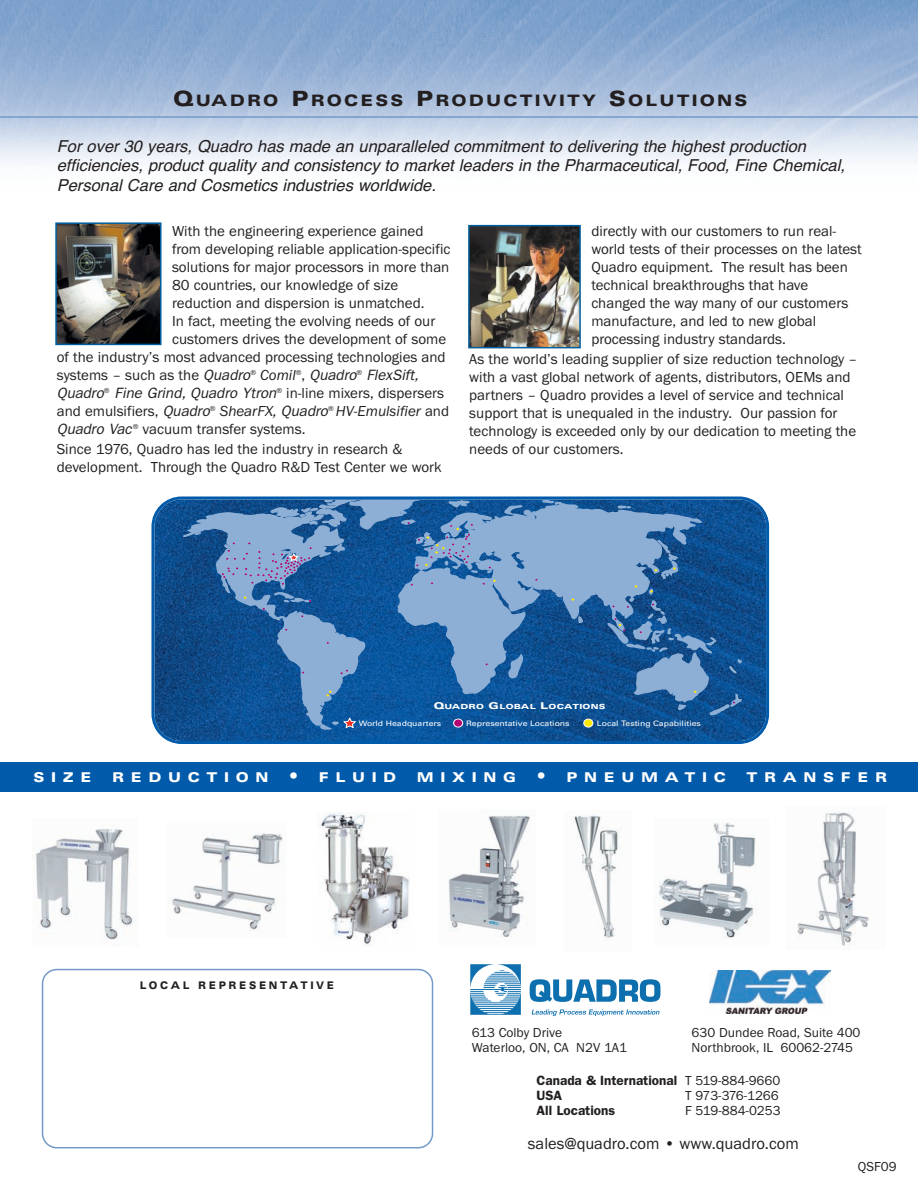
<style>
.page{position:relative;width:918px;height:1188px;background:#fff}
.page>*{position:absolute;margin:0;border:0;box-sizing:border-box;transform-origin:0 0}
.t1{font:italic 16.5px/19.8px "Helvetica";color:#231f20}
.t2{font:16.5px "Franklin Gothic";color:#231f20}
.t3{font:900 expanded 15.75px "Univers";letter-spacing:.14em;color:#231f20}
.t4{font:15px/18px "Franklin Gothic";color:#231f20}
.t5{font:italic 15px "Franklin Gothic";color:#231f20}
.t6{font:italic 15px "Franklin Gothic";color:#231f20}
.t7{font:13.5px/15px "Franklin Gothic";color:#231f20}
.t8{font:600 13.5px/15px "Franklin Gothic";color:#231f20}
.t9{font:900 expanded 13.5px "Univers";letter-spacing:.495em;color:#fff}
.t10{font:900 expanded 10.5px "Univers";letter-spacing:.295em;color:#231f20;scale:.85 1}
.t11{font:7.5px "Univers";color:#fff;scale:1.16 1}
.t12{font:900 expanded 7.05px "Univers";letter-spacing:.03em;color:#fff;scale:1.16 1}
.s1{font-size:21px}
.s2{font-style:normal}
.s3{font-style:inherit}
.s4{font-style:italic}
.s5{font-size:9.3px}
.s6{font-size:18px}
.s7{font-weight:400}
</style>
<div class="page">
<img style="left:0;top:0;width:918px;height:225px">
<hr style="left:0;top:116px;width:918px;height:2px;background:#739ac8">
<div style="left:0;top:763px;width:918px;height:29px;background:#015aaa"></div>
<img style="left:58px;top:225px;width:101px;height:117px">
<div style="left:55px;top:222px;width:107px;height:123px;border:2px solid #005f9f"></div>
<img style="left:471px;top:228px;width:107px;height:117px">
<div style="left:468px;top:225px;width:113px;height:123px;border:2px solid #005f9f"></div>
<svg style="left:42px;top:969px;width:391px;height:179px"></svg>
<svg style="left:470px;top:964px;width:51px;height:51px"></svg>
<svg style="left:530px;top:979px;width:130px;height:23px"></svg>
<svg style="left:532px;top:1009px;width:128px;height:7px"></svg>
<img style="left:710px;top:970px;width:121px;height:44px">
<svg style="left:151px;top:496px;width:618px;height:248px;background:#346da6"></svg>
<img style="left:658px;top:823px;width:98px;height:116px">
<img style="left:571px;top:815px;width:51px;height:123px">
<img style="left:32px;top:829px;width:102px;height:111px">
<img style="left:797px;top:812px;width:72px;height:138px">
<img style="left:171px;top:833px;width:112px;height:99px">
<img style="left:448px;top:815px;width:82px;height:122px">
<img style="left:317px;top:813px;width:93px;height:133px">
<p class="t3" style="left:173px;top:94px;width:576px"><span class="s1">Q</span>UADRO <span class="s1">P</span>ROCESS <span class="s1">P</span>RODUCTIVITY <span class="s1">S</span>OLUTIONS</p>
<p class="t1" style="left:57px;top:137px;width:793px">For over 30 years, Quadro has made an unparalleled commitment to delivering the highest production efficiencies, product quality and consistency to market leaders in the Pharmaceutical, Food, Fine Chemical,<br>Personal Care and Cosmetics industries worldwide.</p>
<p class="t4" style="left:172px;top:223px;width:253px">With the engineering experience gained</p>
<p class="t4" style="left:172px;top:241px;width:280px">from developing reliable application-specific</p>
<p class="t4" style="left:172px;top:259px;width:279px">solutions for major processors in more than</p>
<p class="t4" style="left:172px;top:277px;width:228px">80 countries, our knowledge of size</p>
<p class="t4" style="left:172px;top:295px;width:254px">reduction and dispersion is unmatched.</p>
<p class="t4" style="left:172px;top:313px;width:265px">In fact, meeting the evolving needs of our</p>
<p class="t4" style="left:172px;top:331px;width:276px">customers drives the development of some</p>
<p class="t4" style="left:57px;top:349px;width:390px">of the industry’s most advanced processing technologies and</p>
<p class="t5" style="left:57px;top:370px;width:366px"><span class="s2">systems – such as the</span> Quadro<sup>®</sup> <span class="s3">Comil</span><sup>®</sup><span class="s2">,</span> Quadro<sup>®</sup> FlexSift,</p>
<p class="t5" style="left:57px;top:388px;width:389px">Quadro<sup>®</sup> Fine Grind, Quadro Ytron<sup>®</sup> <span class="s2">in-line mixers, dispersers</span></p>
<p class="t6" style="left:57px;top:406px;width:394px"><span class="s2">and emulsifiers,</span> <span class="s3">Quadro</span><sup>®</sup> ShearFX, <span class="s3">Quadro</span><sup>®</sup> HV-Emulsifier <span class="s2">and</span></p>
<p class="t4" style="left:57px;top:421px;width:250px"><span class="s4">Quadro Vac</span><sup>®</sup> vacuum transfer systems.</p>
<p class="t4" style="left:57px;top:442px;width:386px">Since 1976, Quadro has led the industry in research &amp; development. Through the Quadro R&amp;D Test Center we work</p>
<p class="t4" style="left:591px;top:223px;width:272px">directly with our customers to run real&shy;world tests of their processes on the latest Quadro equipment. The result has been technical breakthroughs that have changed the way many of our customers manufacture, and led to new global processing industry standards.</p>
<p class="t4" style="left:469px;top:352px;width:390px">As the world’s leading supplier of size reduction technology – with a vast global network of agents, distributors, OEMs and partners – Quadro provides a level of service and technical support that is unequaled in the industry. Our passion for technology is exceeded only by our dedication to meeting the needs of our customers.</p>
<p class="t12" style="left:434px;top:704px;width:150px"><span class="s5">Q</span>UADRO <span class="s5">G</span>LOBAL <span class="s5">L</span>OCATIONS</p>
<p class="t11" style="left:359px;top:721px;width:73px">World Headquarters</p>
<p class="t11" style="left:466px;top:721px;width:91px">Representative Locations</p>
<p class="t11" style="left:597px;top:721px;width:91px">Local Testing Capabilities</p>
<p class="t9" style="left:33px;top:772px;width:59px">SIZE</p>
<p class="t9" style="left:112px;top:772px;width:286px">REDUCTION <span class="s6">•</span> FLUID</p>
<p class="t9" style="left:417px;top:772px;width:310px">MIXING <span class="s6">•</span> PNEUMATIC</p>
<p class="t9" style="left:746px;top:772px;width:142px">TRANSFER</p>
<p class="t10" style="left:140px;top:982px;width:230px">LOCAL REPRESENTATIVE</p>
<p class="t7" style="left:472px;top:1027px;width:157px">613 Colby Drive<br>Waterloo, ON, CA N2V 1A1</p>
<p class="t7" style="left:692px;top:1027px;width:170px">630 Dundee Road, Suite 400<br>Northbrook, IL 60062-2745</p>
<p class="t8" style="left:537px;top:1074px;width:245px">Canada &amp; International <span class="s7">T 519-884-9660<br></span>USA</p>
<p class="t7" style="left:685px;top:1089px;width:95px">T 973-376-1266</p>
<p class="t8" style="left:537px;top:1104px;width:80px">All Locations</p>
<p class="t7" style="left:685px;top:1104px;width:97px">F 519-884-0253</p>
<p class="t2" style="left:528px;top:1137px;width:272px">sales@quadro.com • www.quadro.com</p>
<p class="t7" style="left:858px;top:1160px;width:40px">QSF09</p>
</div>
